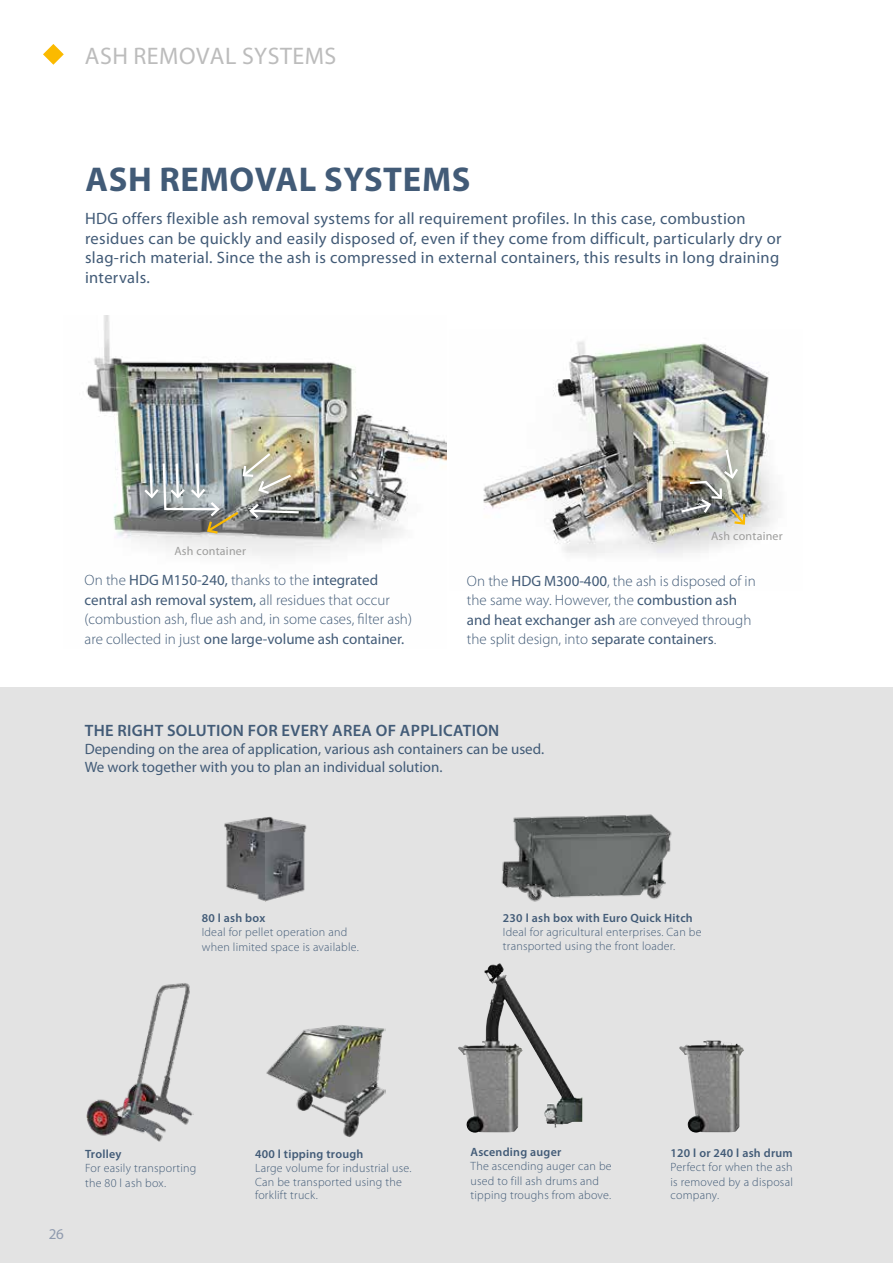
<style>
.page{position:relative;width:893px;height:1263px;background:#fff}
.page>*{position:absolute;margin:0;border:0;box-sizing:border-box;transform-origin:0 0}
.t1{font:700 34.5px "Myriad Pro";letter-spacing:.02em;color:#425b77}
.t2{font:24px "Myriad Pro";letter-spacing:.02em;color:#bcbcbc}
.t3{font:16.5px/19.5px "Myriad Pro";letter-spacing:.02em;color:#425b77}
.t4{font:600 16.5px "Myriad Pro";letter-spacing:.02em;color:#425b77}
.t5{font:300 15px/19.5px "Myriad Pro";color:#425b77}
.t6{font:15px/18px "Myriad Pro";color:#425b77}
.t7{font:15px "Myriad Pro";color:#8f9aae}
.t8{font:300 12px/14.4px "Myriad Pro";letter-spacing:.02em;color:#425b77}
.t9{font:600 12px "Myriad Pro";letter-spacing:.02em;color:#425b77}
.t10{font:12px "Myriad Pro";letter-spacing:.02em;color:#9d9d9c}
.s1{font-weight:400}
</style>
<div class="page">
<div style="left:0;top:688px;width:893px;height:575px;background:#e3e3e3"></div>
<img style="left:483px;top:341px;width:293px;height:215px">
<img style="left:86px;top:316px;width:360px;height:240px">
<svg style="left:43px;top:44px;width:21px;height:21px"></svg>
<img style="left:679px;top:447px;width:68px;height:80px">
<img style="left:142px;top:451px;width:159px;height:84px">
<img style="left:224px;top:816px;width:83px;height:86px">
<img style="left:86px;top:983px;width:107px;height:159px">
<img style="left:266px;top:1025px;width:119px;height:112px">
<img style="left:501px;top:814px;width:171px;height:88px">
<img style="left:679px;top:1040px;width:65px;height:92px">
<img style="left:484px;top:963px;width:15px;height:78px">
<h2 class="t2" style="left:85px;top:41px;width:253px">ASH REMOVAL SYSTEMS</h2>
<h1 class="t1" style="left:85px;top:156px;width:387px">ASH REMOVAL SYSTEMS</h1>
<p class="t3" style="left:85px;top:209px;width:698px">HDG offers flexible ash removal systems for all requirement profiles. In this case, combustion residues can be quickly and easily disposed of, even if they come from difficult, particularly dry or slag-rich material. Since the ash is compressed in external containers, this results in long draining intervals.</p>
<p class="t10" style="left:174px;top:544px;width:73px">Ash container</p>
<p class="t10" style="left:711px;top:529px;width:73px">Ash container</p>
<p class="t5" style="left:85px;top:570px;width:329px">On the <span class="s1">HDG M150-240,</span> thanks to the <span class="s1">integrated central ash removal system,</span> all residues that occur (combustion ash, flue ash and, in some cases, filter ash) are collected in just <span class="s1">one large-volume ash container.</span></p>
<p class="t5" style="left:467px;top:571px;width:290px">On the <span class="s1">HDG M300-400</span>, the ash is disposed of in the same way. However, the <span class="s1">combustion ash and heat exchanger ash</span> are conveyed through the split design, into <span class="s1">separate containers</span>.</p>
<h3 class="t4" style="left:85px;top:720px;width:416px">THE RIGHT SOLUTION FOR EVERY AREA OF APPLICATION</h3>
<p class="t6" style="left:85px;top:740px;width:461px">Depending on the area of application, various ash containers can be used.<br>We work together with you to plan an individual solution.</p>
<p class="t9" style="left:202px;top:910px;width:65px">80 l ash box</p>
<p class="t8" style="left:202px;top:925px;width:159px">Ideal for pellet operation and when limited space is available.</p>
<p class="t9" style="left:503px;top:910px;width:191px">230 l ash box with Euro Quick Hitch</p>
<p class="t8" style="left:503px;top:925px;width:200px;line-height:13.5px">Ideal for agricultural enterprises. Can be transported using the front loader.</p>
<p class="t7" style="left:49px;top:1225px;width:17px">26</p>
<p class="t9" style="left:85px;top:1146px;width:38px">Trolley</p>
<p class="t8" style="left:85px;top:1161px;width:113px">For easily transporting the 80 l ash box.</p>
<p class="t9" style="left:255px;top:1146px;width:110px">400 l tipping trough</p>
<p class="t8" style="left:255px;top:1161px;width:158px;line-height:13.5px">Large volume for industrial use.<br>Can be transported using the forklift truck.</p>
<p class="t9" style="left:471px;top:1144px;width:92px">Ascending auger</p>
<p class="t8" style="left:471px;top:1159px;width:143px">The ascending auger can be used to fill ash drums and tipping troughs from above.</p>
<p class="t9" style="left:670px;top:1145px;width:124px">120 l or 240 l ash drum</p>
<p class="t8" style="left:670px;top:1160px;width:124px;line-height:14px;text-align:justify">Perfect for when the ash is removed by a disposal company.</p>
</div>
